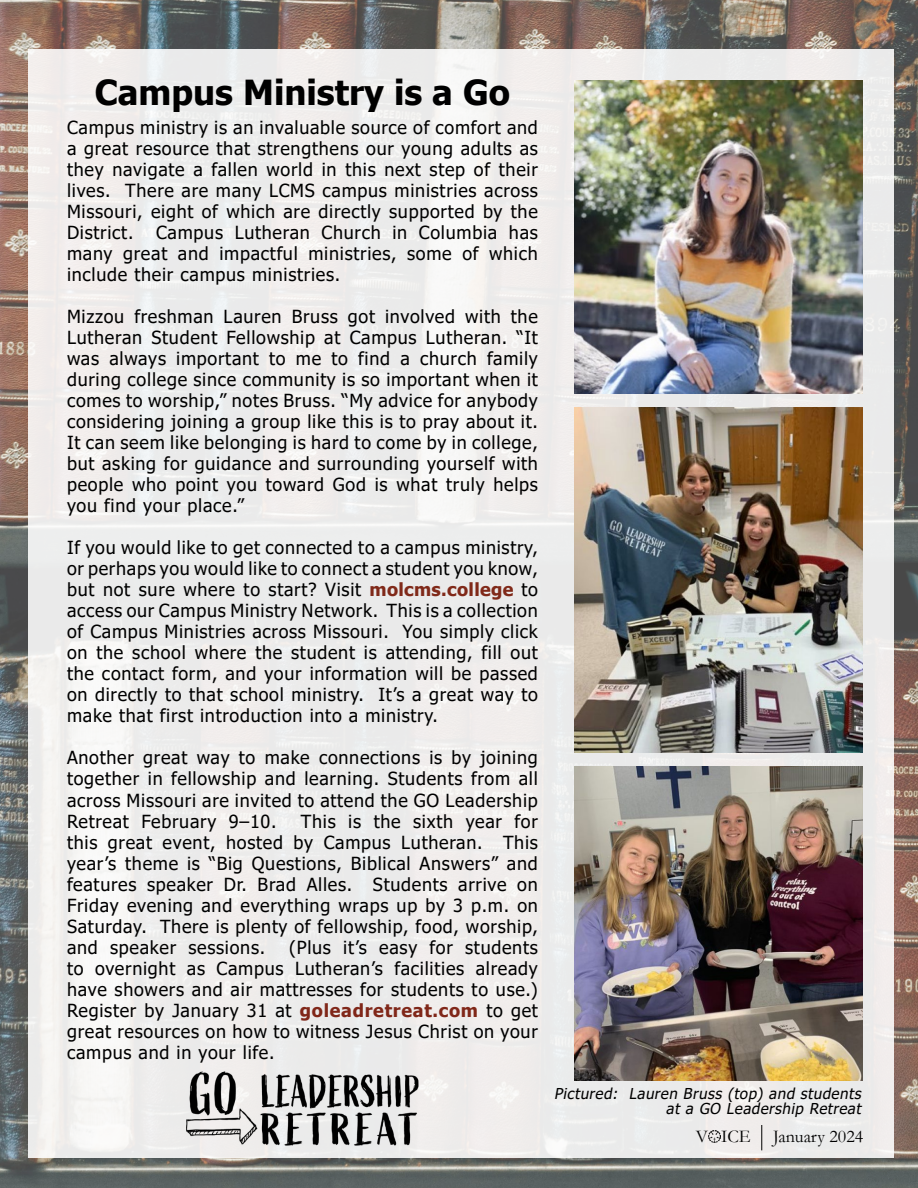
<style>
.page{position:relative;width:918px;height:1188px;background:#fff}
.page>*{position:absolute;margin:0;border:0;box-sizing:border-box;transform-origin:0 0}
.t1{font:700 34.5px "Tahoma";color:#000}
.t2{font:18px/21px "Tahoma";letter-spacing:.04em;color:#000;text-align:justify}
.t3{font:18px "Garamond";color:#000}
.t4{font:italic 15px/15px "Tahoma";color:#000;text-align:right}
.s1{font-weight:700;color:#802919}
.s2{font-weight:700;color:#802719}
</style>
<div class="page">
<img style="left:0;top:0;width:918px;height:1188px">
<div style="left:28px;top:50px;width:866px;height:1108px;background:#eeeceb"></div>
<svg style="left:708px;top:1131px;width:12px;height:12px"></svg>
<svg style="left:761px;top:1125px;width:1px;height:25px"></svg>
<img style="left:574px;top:407px;width:288px;height:346px">
<img style="left:574px;top:767px;width:288px;height:313px">
<img style="left:574px;top:81px;width:288px;height:313px">
<img style="left:186px;top:1071px;width:237px;height:86px">
<h1 class="t1" style="left:95px;top:68px;width:417px">Campus Ministry is a Go</h1>
<p class="t2" style="left:67px;top:118px;width:472px">Campus ministry is an invaluable source of comfort and a great resource that strengthens our young adults as they navigate a fallen world in this next step of their lives. There are many LCMS campus ministries across Missouri, eight of which are directly supported by the District.</p>
<p class="t2" style="left:67px;top:223px;width:472px;text-indent:89px">Campus Lutheran Church in Columbia has many great and impactful ministries, some of which include their campus ministries.</p>
<p class="t2" style="left:67px;top:307px;width:472px">Mizzou freshman Lauren Bruss got involved with the Lutheran Student Fellowship at Campus Lutheran. “It was always important to me to find a church family during college since community is so important when it comes to worship,” notes Bruss. “My advice for anybody considering joining a group like this is to pray about it.<br>It can seem like belonging is hard to come by in college, but asking for guidance and surrounding yourself with people who point you toward God is what truly helps you find your place.”</p>
<p class="t2" style="left:67px;top:538px;width:472px">If you would like to get connected to a campus ministry, or perhaps you would like to connect a student you know, but not sure where to start? Visit <span class="s1">molcms.college</span> to access our Campus Ministry Network. This is a collection of Campus Ministries across Missouri. You simply click on the school where the student is attending, fill out the contact form, and your information will be passed on directly to that school ministry. It’s a great way to make that first introduction into a ministry.</p>
<p class="t2" style="left:67px;top:748px;width:472px">Another great way to make connections is by joining together in fellowship and learning. Students from all across Missouri are invited to attend the GO Leadership Retreat February 9–10.</p>
<p class="t2" style="left:67px;top:811px;width:472px;text-indent:234px">This is the sixth year for this great event, hosted by Campus Lutheran. This year’s theme is “Big Questions, Biblical Answers” and features speaker Dr. Brad Alles. Students arrive on Friday evening and everything wraps up by 3 p.m. on Saturday. There is plenty of fellowship, food, worship, and speaker sessions.</p>
<p class="t2" style="left:67px;top:938px;width:472px;text-indent:222px">(Plus it’s easy for students to overnight as Campus Lutheran’s facilities already have showers and air mattresses for students to use.)<br>Register by January 31 at <span class="s2">goleadretreat.com</span> to get great resources on how to witness Jesus Christ on your campus and in your life.</p>
<p class="t4" style="left:554px;top:1087px;width:312px">Pictured: Lauren Bruss (top) and students at a GO Leadership Retreat</p>
<p class="t3" style="left:696px;top:1125px;width:56px">V ICE</p>
<p class="t3" style="left:773px;top:1125px;width:92px">January 2024</p>
</div>
